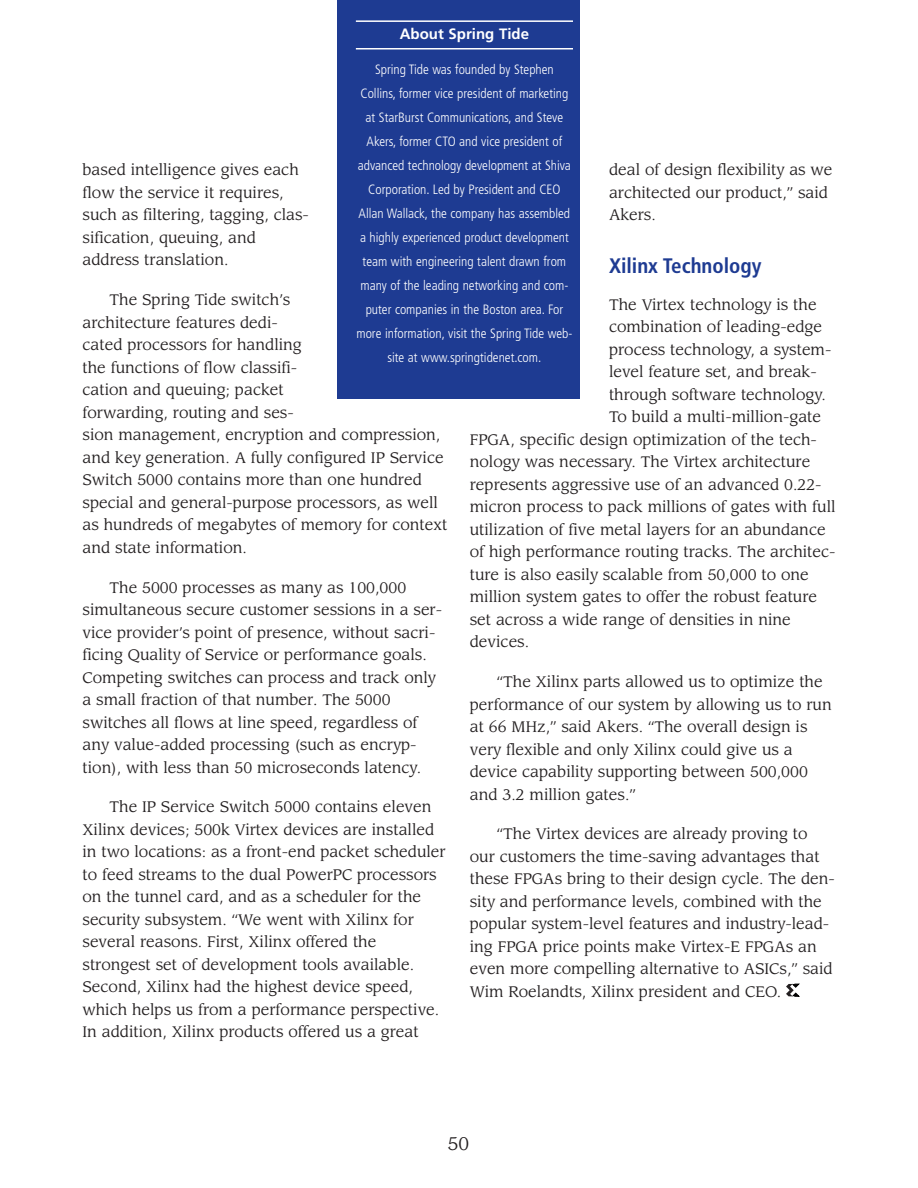
<style>
.page{position:relative;width:918px;height:1188px;background:#fff}
.page>*{position:absolute;margin:0;border:0;box-sizing:border-box;transform-origin:0 0}
.t1{font:700 condensed 21px "Frutiger";color:#1e3b92}
.t2{font:18px "Leawood";color:#231f20}
.t3{font:15px/22.5px "Leawood";color:#231f20}
.t4{font:700 15px "Frutiger";color:#fff}
.t5{font:300 condensed 13.5px/24px "Frutiger";color:#fff;text-align:center}
</style>
<div class="page">
<svg style="left:786px;top:984px;width:13px;height:13px"></svg>
<div style="left:338px;top:0;width:242px;height:399px;background:#1e3b92"></div>
<hr style="left:356px;top:20px;width:217px;height:2px;background:#fff">
<hr style="left:356px;top:48px;width:217px;height:2px;background:#fff">
<p class="t4" style="left:400px;top:28px;width:131px">About Spring Tide</p>
<p class="t5" style="left:356px;top:58px;width:217px">Spring Tide was founded by Stephen Collins, former vice president of marketing at StarBurst Communications, and Steve Akers, former CTO and vice president of advanced technology development at Shiva Corporation. Led by President and CEO Allan Wallack, the company has assembled a highly experienced product development team with engineering talent drawn from many of the leading networking and com&shy;puter companies in the Boston area. For more information, visit the Spring Tide web&shy;site at www.springtidenet.com.</p>
<p class="t3" style="left:82px;top:160px;width:228px">based intelligence gives each flow the service it requires, such as filtering, tagging, clas&shy;sification, queuing, and address translation.</p>
<p class="t3" style="left:82px;top:290px;width:366px;text-indent:27px">The Spring Tide switch’s<br>architecture features dedi-<br>cated processors for handling<br>the functions of flow classifi-<br>cation and queuing; packet<br>forwarding, routing and ses-<br>sion management, encryption and compression, and key generation. A fully configured IP Service Switch 5000 contains more than one hundred special and general-purpose processors, as well as hundreds of megabytes of memory for context and state information.</p>
<p class="t3" style="left:82px;top:577px;width:361px;text-indent:27px">The 5000 processes as many as 100,000 simultaneous secure customer sessions in a ser&shy;vice provider’s point of presence, without sacri&shy;ficing Quality of Service or performance goals.<br>Competing switches can process and track only a small fraction of that number. The 5000 switches all flows at line speed, regardless of any value-added processing (such as encryp&shy;tion), with less than 50 microseconds latency.</p>
<p class="t3" style="left:82px;top:797px;width:365px;text-indent:27px">The IP Service Switch 5000 contains eleven Xilinx devices; 500k Virtex devices are installed in two locations: as a front-end packet scheduler to feed streams to the dual PowerPC processors on the tunnel card, and as a scheduler for the security subsystem. “We went with Xilinx for several reasons. First, Xilinx offered the strongest set of development tools available.<br>Second, Xilinx had the highest device speed, which helps us from a performance perspective.<br>In addition, Xilinx products offered us a great</p>
<p class="t3" style="left:609px;top:160px;width:225px">deal of design flexibility as we architected our product,” said<br>Akers.</p>
<h1 class="t1" style="left:609px;top:257px;width:154px">Xilinx Technology</h1>
<p class="t3" style="left:609px;top:295px;width:209px">The Virtex technology is the</p>
<p class="t3" style="left:609px;top:317px;width:215px">combination of leading-edge</p>
<p class="t3" style="left:609px;top:340px;width:224px">process technology, a system-</p>
<p class="t3" style="left:609px;top:362px;width:209px">level feature set, and break-</p>
<p class="t3" style="left:609px;top:385px;width:219px">through software technology.</p>
<p class="t3" style="left:609px;top:407px;width:214px">To build a multi-million-gate</p>
<p class="t3" style="left:470px;top:430px;width:349px">FPGA, specific design optimization of the tech-</p>
<p class="t3" style="left:470px;top:452px;width:342px">nology was necessary. The Virtex architecture</p>
<p class="t3" style="left:470px;top:475px;width:353px">represents aggressive use of an advanced 0.22-</p>
<p class="t3" style="left:470px;top:497px;width:367px">micron process to pack millions of gates with full</p>
<p class="t3" style="left:470px;top:520px;width:357px">utilization of five metal layers for an abundance</p>
<p class="t3" style="left:470px;top:542px;width:367px">of high performance routing tracks. The architec-</p>
<p class="t3" style="left:470px;top:565px;width:341px">ture is also easily scalable from 50,000 to one</p>
<p class="t3" style="left:470px;top:587px;width:349px">million system gates to offer the robust feature</p>
<p class="t3" style="left:470px;top:610px;width:323px">set across a wide range of densities in nine</p>
<p class="t3" style="left:470px;top:632px;width:61px">devices.</p>
<p class="t3" style="left:470px;top:672px;width:363px;text-indent:27px">“The Xilinx parts allowed us to optimize the performance of our system by allowing us to run at 66 MHz,” said Akers. “The overall design is very flexible and only Xilinx could give us a device capability supporting between 500,000 and 3.2 million gates.”</p>
<p class="t3" style="left:470px;top:824px;width:367px;text-indent:27px">“The Virtex devices are already proving to our customers the time-saving advantages that these FPGAs bring to their design cycle. The den&shy;sity and performance levels, combined with the popular system-level features and industry-lead&shy;ing FPGA price points make Virtex-E FPGAs an even more compelling alternative to ASICs,” said Wim Roelandts, Xilinx president and CEO.</p>
<p class="t2" style="left:448px;top:1135px;width:23px">50</p>
</div>
